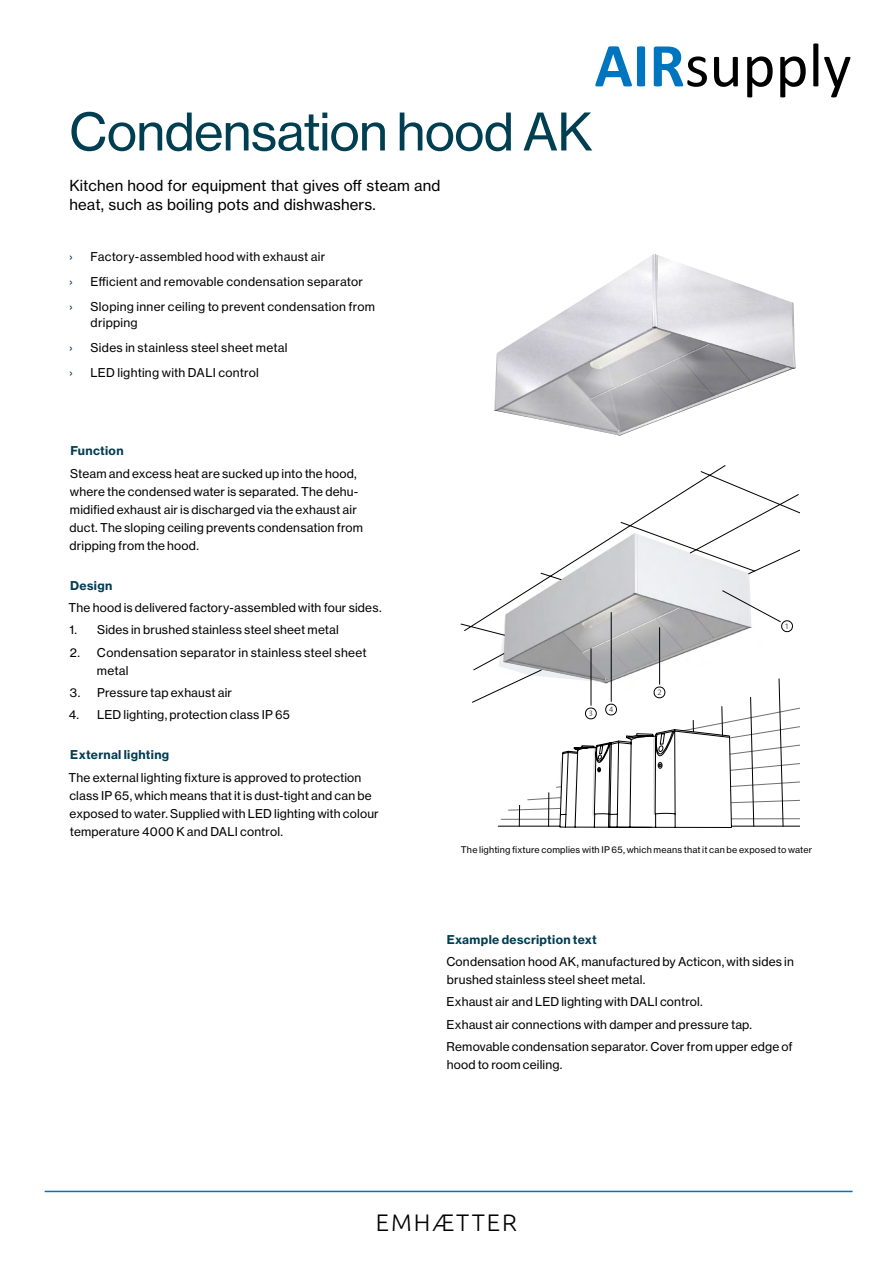
<style>
.page{position:relative;width:893px;height:1263px;background:#fff}
.page>*{position:absolute;margin:0;border:0;box-sizing:border-box;transform-origin:0 0}
.t1{font:51px "N Haas Grotesk TX Pro 55 Rg";letter-spacing:-.015em;color:#003e52}
.t2{font:300 24px "Ubuntu";letter-spacing:.08em;color:#000}
.t3{font:15px/19.5px "N Haas Grotesk TX Pro 55 Rg";letter-spacing:.01em;color:#000}
.t4{font:12px/18px "N Haas Grotesk TX Pro 55 Rg";letter-spacing:.015em;color:#000}
.t5{font:12px "N Haas Grotesk TX Pro 75 Bd";letter-spacing:.025em;color:#003c52}
.t6{font:12px "N Haas Grotesk TX Pro 55 Rg";color:#003c52}
.t7{font:9px "N Haas Grotesk TX Pro 55 Rg";letter-spacing:.02em;color:#000}
.t8{font:300 7.8px "Foundry Sans";color:#000}
</style>
<div class="page">
<hr style="left:45px;top:1191px;width:808px;height:1px;background:#0075bf">
<img style="left:494px;top:254px;width:302px;height:182px">
<svg style="left:461px;top:465px;width:338px;height:166px"></svg>
<svg style="left:472px;top:590px;width:327px;height:238px"></svg>
<svg style="left:595px;top:46px;width:50px;height:40px"></svg>
<svg style="left:654px;top:47px;width:53px;height:40px"></svg>
<svg style="left:714px;top:57px;width:24px;height:30px"></svg>
<svg style="left:747px;top:56px;width:26px;height:41px"></svg>
<svg style="left:780px;top:56px;width:26px;height:41px"></svg>
<svg style="left:813px;top:43px;width:5px;height:43px"></svg>
<svg style="left:824px;top:57px;width:26px;height:40px"></svg>
<h1 class="t1" style="left:69px;top:101px;width:525px">Condensation hood AK</h1>
<p class="t3" style="left:69px;top:176px;width:372px">Kitchen hood for equipment that gives off steam and heat, such as boiling pots and dishwashers.</p>
<p class="t6" style="left:69px;top:249px;width:5px">›</p>
<p class="t4" style="left:91px;top:247px;width:236px">Factory-assembled hood with exhaust air</p>
<p class="t6" style="left:69px;top:274px;width:5px">›</p>
<p class="t4" style="left:91px;top:272px;width:274px">Efficient and removable condensation separator</p>
<p class="t6" style="left:69px;top:299px;width:5px">›</p>
<p class="t4" style="left:91px;top:298px;width:286px;line-height:16.5px">Sloping inner ceiling to prevent condensation from dripping</p>
<p class="t6" style="left:69px;top:341px;width:5px">›</p>
<p class="t4" style="left:91px;top:339px;width:199px">Sides in stainless steel sheet metal</p>
<p class="t6" style="left:69px;top:366px;width:5px">›</p>
<p class="t4" style="left:91px;top:364px;width:170px">LED lighting with DALI control</p>
<p class="t5" style="left:70px;top:443px;width:55px">Function</p>
<p class="t4" style="left:70px;top:464px;width:295px">Steam and excess heat are sucked up into the hood, where the condensed water is separated. The dehu&shy;midified exhaust air is discharged via the exhaust air duct. The sloping ceiling prevents condensation from dripping from the hood.</p>
<p class="t5" style="left:70px;top:578px;width:44px">Design</p>
<p class="t4" style="left:69px;top:599px;width:315px">The hood is delivered factory-assembled with four sides.</p>
<p class="t4" style="left:69px;top:621px;width:271px">1. Sides in brushed stainless steel sheet metal</p>
<p class="t4" style="left:97px;top:643px;width:271px;text-indent:-27px">2. Condensation separator in stainless steel sheet metal</p>
<p class="t4" style="left:70px;top:683px;width:164px">3. Pressure tap exhaust air</p>
<p class="t4" style="left:69px;top:706px;width:223px">4. LED lighting, protection class IP 65</p>
<p class="t5" style="left:70px;top:747px;width:100px">External lighting</p>
<p class="t4" style="left:69px;top:768px;width:312px">The external lighting fixture is approved to protection class IP 65, which means that it is dust-tight and can be exposed to water. Supplied with LED lighting with colour temperature 4000 K and DALI control.</p>
<p class="t8" style="left:589px;top:709px;width:5px">3</p>
<p class="t8" style="left:609px;top:705px;width:5px">4</p>
<p class="t8" style="left:657px;top:688px;width:5px">2</p>
<p class="t8" style="left:785px;top:622px;width:5px">1</p>
<p class="t7" style="left:461px;top:844px;width:353px">The lighting fixture complies with IP 65, which means that it can be exposed to water</p>
<p class="t5" style="left:447px;top:932px;width:152px">Example description text</p>
<p class="t4" style="left:446px;top:953px;width:349px">Condensation hood AK, manufactured by Acticon, with sides in brushed stainless steel sheet metal.</p>
<p class="t4" style="left:447px;top:991px;width:348px;line-height:22.2px">Exhaust air and LED lighting with DALI control.<br>Exhaust air connections with damper and pressure tap.<br>Removable condensation separator. Cover from upper edge of</p>
<p class="t4" style="left:447px;top:1055px;width:117px">hood to room ceiling.</p>
<h2 class="t2" style="left:376px;top:1207px;width:143px">EMHÆTTER</h2>
</div>
